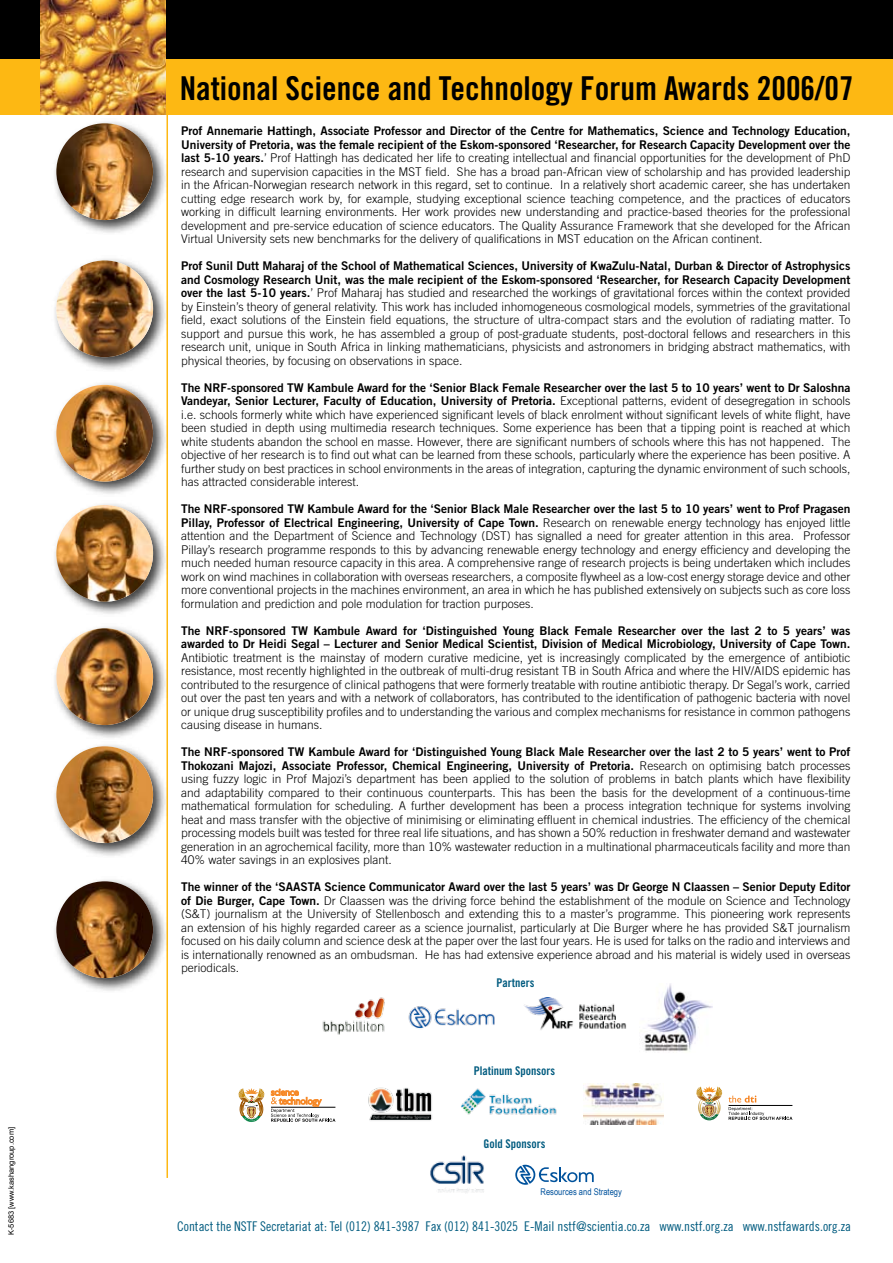
<style>
.page{position:relative;width:893px;height:1263px;background:#fff}
.page>*{position:absolute;margin:0;border:0;box-sizing:border-box;transform-origin:0 0}
.t1{font:32.85px "Trade Gothic Bold Cond Twenty";color:#000}
.t2{font:13.35px "Trade Gothic Cond Eighteen";color:#005b7f}
.t3{font:300 12px/13.5px "Trade Gothic";color:#000;text-align:justify}
.t4{font:12px/13.5px "Trade Gothic Bold Two";color:#000}
.t5{font:12px "Trade Gothic Bold Cond Twenty";color:#005b7f}
.t6{font:9.3px "Arial Narrow";color:#00529c}
.t7{font:7.5px "Arial";color:#000}
.s1{font-family:"Trade Gothic Bold Two";font-weight:400}
.s2{font-family:"Trade Gothic";font-weight:300}
</style>
<div class="page">
<div style="left:0;top:0;width:893px;height:67px;background:#000"></div>
<hr style="left:166px;top:98px;width:2px;height:1080px;background:#fdb813">
<div style="left:0;top:60px;width:893px;height:55px;background:#fdb813"></div>
<img style="left:40px;top:0;width:126px;height:115px">
<div style="left:51px;top:118px;width:117px;height:117px;background:#000;opacity:.75"></div>
<img style="left:56px;top:123px;width:97px;height:97px;border-radius:50%">
<div style="left:51px;top:256px;width:117px;height:116px;background:#000;opacity:.75"></div>
<img style="left:56px;top:260px;width:97px;height:97px;border-radius:50%">
<div style="left:51px;top:380px;width:117px;height:117px;background:#000;opacity:.75"></div>
<img style="left:56px;top:385px;width:97px;height:97px;border-radius:50%">
<div style="left:51px;top:500px;width:117px;height:117px;background:#000;opacity:.75"></div>
<img style="left:56px;top:505px;width:97px;height:97px;border-radius:50%">
<div style="left:51px;top:623px;width:117px;height:117px;background:#000;opacity:.75"></div>
<img style="left:56px;top:628px;width:97px;height:97px;border-radius:50%">
<div style="left:51px;top:741px;width:117px;height:117px;background:#000;opacity:.75"></div>
<img style="left:56px;top:746px;width:97px;height:97px;border-radius:50%">
<div style="left:51px;top:876px;width:117px;height:117px;background:#000;opacity:.75"></div>
<img style="left:56px;top:881px;width:97px;height:97px;border-radius:50%">
<svg style="left:271px;top:1089px;width:64px;height:33px"></svg>
<svg style="left:238px;top:1088px;width:27px;height:34px"></svg>
<img style="left:461px;top:1088px;width:96px;height:27px">
<img style="left:584px;top:1084px;width:80px;height:40px">
<img style="left:368px;top:1087px;width:64px;height:34px">
<svg style="left:728px;top:1095px;width:64px;height:25px"></svg>
<svg style="left:696px;top:1086px;width:26px;height:34px"></svg>
<img style="left:524px;top:997px;width:103px;height:33px">
<img style="left:408px;top:1006px;width:87px;height:23px">
<img style="left:322px;top:997px;width:63px;height:38px">
<img style="left:642px;top:983px;width:70px;height:68px">
<img style="left:430px;top:1155px;width:54px;height:38px">
<svg style="left:515px;top:1165px;width:79px;height:20px"></svg>
<p class="t7" style="left:6px;top:1235px;width:109px;rotate:-90deg">K-5683 [www.kashangroup.com]</p>
<h1 class="t1" style="left:180px;top:68px;width:675px">National Science and Technology Forum Awards 2006/07</h1>
<p class="t4" style="left:181px;top:124px;width:671px">Prof Annemarie Hattingh, Associate Professor and Director of the Centre for Mathematics, Science and Technology Education,<br>University of Pretoria, was the female recipient of the Eskom-sponsored ‘Researcher, for Research Capacity Development over the</p>
<p class="t3" style="left:181px;top:151px;width:671px"><span class="s1">last 5-10 years.</span>’ Prof Hattingh has dedicated her life to creating intellectual and financial opportunities for the development of PhD research and supervision capacities in the MST field. She has a broad pan-African view of scholarship and has provided leadership in the African-Norwegian research network in this regard, set to continue. In a relatively short academic career, she has undertaken cutting edge research work by, for example, studying exceptional science teaching competence, and the practices of educators working in difficult learning environments. Her work provides new understanding and practice-based theories for the professional development and pre-service education of science educators. The Quality Assurance Framework that she developed for the African Virtual University sets new benchmarks for the delivery of qualifications in MST education on the African continent.</p>
<p class="t4" style="left:181px;top:259px;width:671px">Prof Sunil Dutt Maharaj of the School of Mathematical Sciences, University of KwaZulu-Natal, Durban &amp; Director of Astrophysics and Cosmology Research Unit, was the male recipient of the Eskom-sponsored ‘Researcher, for Research Capacity Development</p>
<p class="t3" style="left:181px;top:286px;width:671px"><span class="s1">over the last 5-10 years.</span>’ Prof Maharaj has studied and researched the workings of gravitational forces within the context provided by Einstein’s theory of general relativity. This work has included inhomogeneous cosmological models, symmetries of the gravitational field, exact solutions of the Einstein field equations, the structure of ultra-compact stars and the evolution of radiating matter. To support and pursue this work, he has assembled a group of post-graduate students, post-doctoral fellows and researchers in this research unit, unique in South Africa in linking mathematicians, physicists and astronomers in bridging abstract mathematics, with physical theories, by focusing on observations in space.</p>
<p class="t4" style="left:181px;top:380px;width:671px">The NRF-sponsored TW Kambule Award for the ‘Senior Black Female Researcher over the last 5 to 10 years’ went to Dr Saloshna<br>Vandeyar, Senior Lecturer, Faculty of Education, University of Pretoria. <span class="s2">Exceptional patterns, evident of desegregation in schools</span></p>
<p class="t3" style="left:181px;top:407px;width:671px">i.e. schools formerly white which have experienced significant levels of black enrolment without significant levels of white flight, have been studied in depth using multimedia research techniques. Some experience has been that a tipping point is reached at which white students abandon the school en masse. However, there are significant numbers of schools where this has not happened. The objective of her research is to find out what can be learned from these schools, particularly where the experience has been positive. A further study on best practices in school environments in the areas of integration, capturing the dynamic environment of such schools, has attracted considerable interest.</p>
<p class="t4" style="left:181px;top:502px;width:671px">The NRF-sponsored TW Kambule Award for the ‘Senior Black Male Researcher over the last 5 to 10 years’ went to Prof Pragasen<br>Pillay, Professor of Electrical Engineering, University of Cape Town. <span class="s2">Research on renewable energy technology has enjoyed little</span></p>
<p class="t3" style="left:181px;top:529px;width:671px">attention and the Department of Science and Technology (DST) has signalled a need for greater attention in this area. Professor Pillay’s research programme responds to this by advancing renewable energy technology and energy efficiency and developing the much needed human resource capacity in this area. A comprehensive range of research projects is being undertaken which includes work on wind machines in collaboration with overseas researchers, a composite flywheel as a low-cost energy storage device and other more conventional projects in the machines environment, an area in which he has published extensively on subjects such as core loss formulation and prediction and pole modulation for traction purposes.</p>
<p class="t4" style="left:181px;top:623px;width:671px">The NRF-sponsored TW Kambule Award for ‘Distinguished Young Black Female Researcher over the last 2 to 5 years’ was awarded to Dr Heidi Segal – Lecturer and Senior Medical Scientist, Division of Medical Microbiology, University of Cape Town.</p>
<p class="t3" style="left:181px;top:650px;width:671px">Antibiotic treatment is the mainstay of modern curative medicine, yet is increasingly complicated by the emergence of antibiotic resistance, most recently highlighted in the outbreak of multi-drug resistant TB in South Africa and where the HIV/AIDS epidemic has contributed to the resurgence of clinical pathogens that were formerly treatable with routine antibiotic therapy. Dr Segal’s work, carried out over the past ten years and with a network of collaborators, has contributed to the identification of pathogenic bacteria with novel or unique drug susceptibility profiles and to understanding the various and complex mechanisms for resistance in common pathogens causing disease in humans.</p>
<p class="t4" style="left:181px;top:745px;width:671px">The NRF-sponsored TW Kambule Award for ‘Distinguished Young Black Male Researcher over the last 2 to 5 years’ went to Prof<br>Thokozani Majozi, Associate Professor, Chemical Engineering, University of Pretoria. <span class="s2">Research on optimising batch processes</span></p>
<p class="t3" style="left:181px;top:772px;width:671px">using fuzzy logic in Prof Majozi’s department has been applied to the solution of problems in batch plants which have flexibility and adaptability compared to their continuous counterparts. This has been the basis for the development of a continuous-time mathematical formulation for scheduling. A further development has been a process integration technique for systems involving heat and mass transfer with the objective of minimising or eliminating effluent in chemical industries. The efficiency of the chemical processing models built was tested for three real life situations, and has shown a 50% reduction in freshwater demand and wastewater generation in an agrochemical facility, more than 10% wastewater reduction in a multinational pharmaceuticals facility and more than 40% water savings in an explosives plant.</p>
<p class="t4" style="left:181px;top:880px;width:671px">The winner of the ‘SAASTA Science Communicator Award over the last 5 years’ was Dr George N Claassen – Senior Deputy Editor</p>
<p class="t3" style="left:181px;top:893px;width:671px"><span class="s1">of Die Burger, Cape Town.</span> Dr Claassen was the driving force behind the establishment of the module on Science and Technology (S&amp;T) journalism at the University of Stellenbosch and extending this to a master’s programme. This pioneering work represents an extension of his highly regarded career as a science journalist, particularly at Die Burger where he has provided S&amp;T journalism focused on his daily column and science desk at the paper over the last four years. He is used for talks on the radio and interviews and is internationally renowned as an ombudsman. He has had extensive experience abroad and his material is widely used in overseas periodicals.</p>
<p class="t5" style="left:496px;top:976px;width:39px">Partners</p>
<p class="t5" style="left:474px;top:1064px;width:83px">Platinum Sponsors</p>
<p class="t5" style="left:484px;top:1136px;width:63px">Gold Sponsors</p>
<p class="t6" style="left:541px;top:1185px;width:83px">Resources and Strategy</p>
<p class="t2" style="left:177px;top:1219px;width:675px">Contact the NSTF Secretariat at: Tel (012) 841-3987 Fax (012) 841-3025 E-Mail nstf@scientia.co.za www.nstf.org.za www.nstfawards.org.za</p>
</div>
